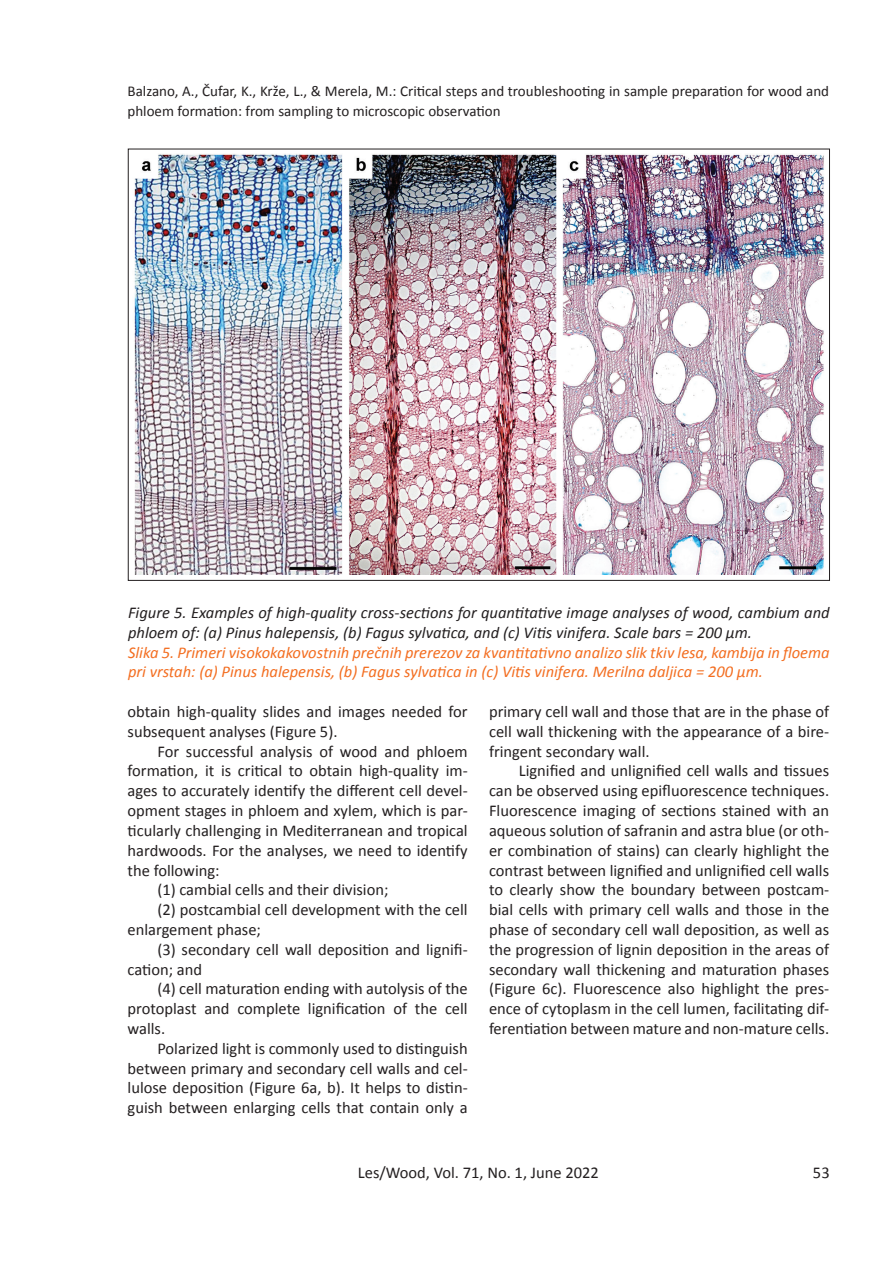
<style>
.page{position:relative;width:893px;height:1263px;background:#fff}
.page>*{position:absolute;margin:0;border:0;box-sizing:border-box;transform-origin:0 0}
.t1{font:16.5px/19.8px "Calibri";color:#231f20;text-align:justify}
.t2{font:italic 16.5px/19.8px "Calibri";color:#f36e21}
.t3{font:italic 16.5px/19.8px "Calibri";color:#231f20}
.t4{font:15px/19.8px "Calibri";color:#231f20}
</style>
<div class="page">
<img style="left:134px;top:154px;width:690px;height:420px">
<p class="t4" style="left:128px;top:81px;width:703px">Balzano, A., Čufar, K., Krže, L., &amp; Merela, M.: Critical steps and troubleshooting in sample preparation for wood and phloem formation: from sampling to microscopic observation</p>
<p class="t3" style="left:128px;top:602px;width:703px">Figure 5. Examples of high-quality cross-sections for quantitative image analyses of wood, cambium and phloem of: (a) Pinus halepensis, (b) Fagus sylvatica, and (c) Vitis vinifera. Scale bars = 200 µm.</p>
<p class="t2" style="left:128px;top:642px;width:703px">Slika 5. Primeri visokokakovostnih prečnih prerezov za kvantitativno analizo slik tkiv lesa, kambija in floema pri vrstah: (a) Pinus halepensis, (b) Fagus sylvatica in (c) Vitis vinifera. Merilna daljica = 200 µm.</p>
<p class="t1" style="left:128px;top:701px;width:342px">obtain high-quality slides and images needed for subsequent analyses (Figure 5).</p>
<p class="t1" style="left:157px;top:741px;width:312px">For successful analysis of wood and phloem</p>
<p class="t1" style="left:128px;top:761px;width:342px">formation, it is critical to obtain high-quality im-</p>
<p class="t1" style="left:128px;top:780px;width:342px">ages to accurately identify the different cell devel-</p>
<p class="t1" style="left:128px;top:800px;width:342px">opment stages in phloem and xylem, which is par-</p>
<p class="t1" style="left:128px;top:820px;width:342px">ticularly challenging in Mediterranean and tropical</p>
<p class="t1" style="left:128px;top:840px;width:342px">hardwoods. For the analyses, we need to identify</p>
<p class="t1" style="left:128px;top:860px;width:94px">the following:</p>
<p class="t1" style="left:157px;top:879px;width:233px">(1) cambial cells and their division;</p>
<p class="t1" style="left:157px;top:899px;width:312px">(2) postcambial cell development with the cell</p>
<p class="t1" style="left:128px;top:919px;width:135px">enlargement phase;</p>
<p class="t1" style="left:157px;top:939px;width:312px">(3) secondary cell wall deposition and lignifi-</p>
<p class="t1" style="left:128px;top:959px;width:76px">cation; and</p>
<p class="t1" style="left:157px;top:978px;width:312px">(4) cell maturation ending with autolysis of the</p>
<p class="t1" style="left:128px;top:998px;width:342px">protoplast and complete lignification of the cell</p>
<p class="t1" style="left:128px;top:1018px;width:39px">walls.</p>
<p class="t1" style="left:157px;top:1038px;width:312px">Polarized light is commonly used to distinguish</p>
<p class="t1" style="left:128px;top:1058px;width:342px">between primary and secondary cell walls and cel-</p>
<p class="t1" style="left:128px;top:1077px;width:342px">lulose deposition (Figure 6a, b). It helps to distin-</p>
<p class="t1" style="left:128px;top:1097px;width:342px">guish between enlarging cells that contain only a</p>
<p class="t1" style="left:489px;top:701px;width:342px">primary cell wall and those that are in the phase of cell wall thickening with the appearance of a bire&shy;fringent secondary wall.</p>
<p class="t1" style="left:489px;top:761px;width:342px;text-indent:30px">Lignified and unlignified cell walls and tissues can be observed using epifluorescence techniques.<br>Fluorescence imaging of sections stained with an aqueous solution of safranin and astra blue (or oth&shy;er combination of stains) can clearly highlight the contrast between lignified and unlignified cell walls to clearly show the boundary between postcam&shy;bial cells with primary cell walls and those in the phase of secondary cell wall deposition, as well as the progression of lignin deposition in the areas of secondary wall thickening and maturation phases (Figure 6c). Fluorescence also highlight the pres&shy;ence of cytoplasm in the cell lumen, facilitating dif&shy;ferentiation between mature and non-mature cells.</p>
<p class="t1" style="left:358px;top:1162px;width:242px">Les/Wood, Vol. 71, No. 1, June 2022</p>
<p class="t1" style="left:813px;top:1162px;width:18px">53</p>
</div>
